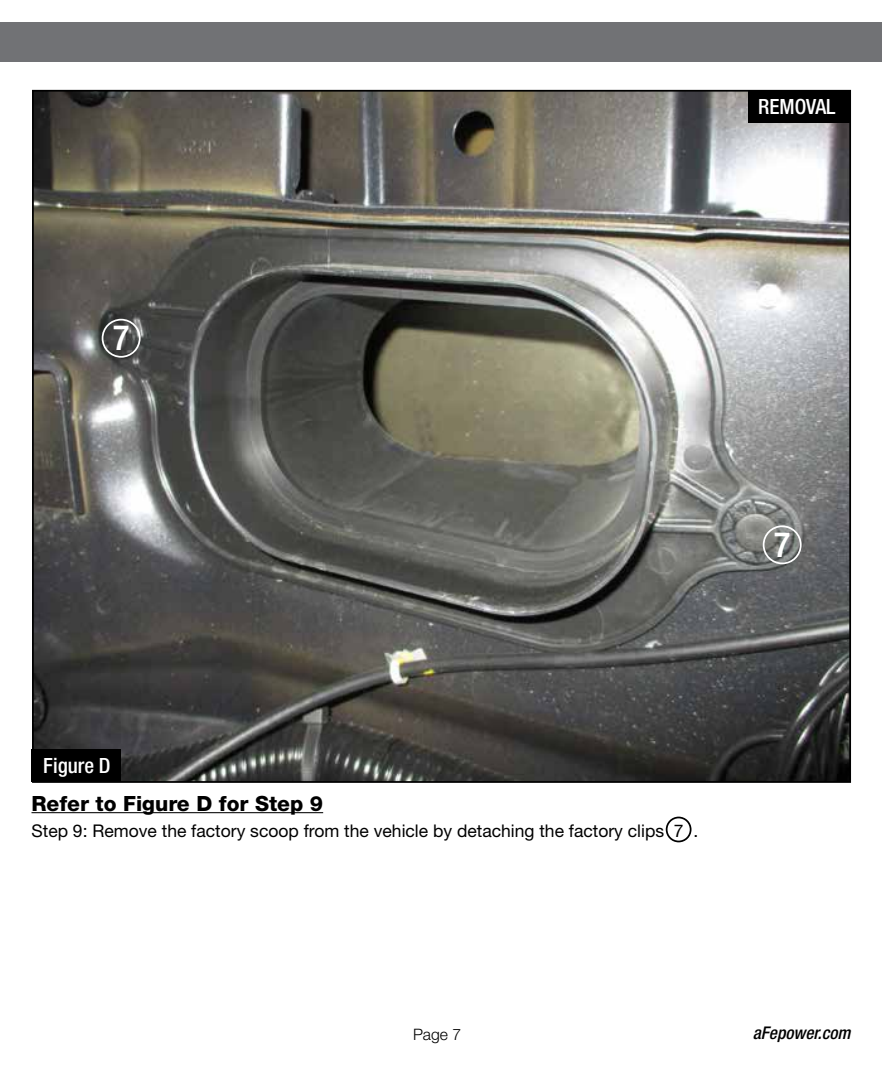
<style>
.page{position:relative;width:882px;height:1071px;background:#fff}
.page>*{position:absolute;margin:0;border:0;box-sizing:border-box;transform-origin:0 0}
.t1{font:500 condensed 35px "Helvetica Neue";color:#fff}
.t2{font:800 21px "Helvetica Neue";color:#000}
.t3{font:500 condensed 21px "Helvetica Neue";color:#fff}
.t4{font:17.5px "Helvetica Neue";color:#000}
.t5{font:italic 500 condensed 17.5px "Helvetica Neue";color:#000}
.t6{font:300 15.75px "Helvetica Neue";color:#000}
</style>
<div class="page">
<div style="left:0;top:23px;width:882px;height:39px;background:#717275"></div>
<hr style="left:32px;top:812px;width:291px;height:1px;background:#000">
<img style="left:35px;top:93px;width:813px;height:687px">
<div style="left:32px;top:749px;width:89px;height:33px;background:#000"></div>
<div style="left:666px;top:817px;width:26px;height:25px;border:2px solid #000;border-radius:50%"></div>
<div style="left:763px;top:525px;width:39px;height:39px;border:2px solid #fff;border-radius:50%"></div>
<div style="left:748px;top:90px;width:103px;height:33px;background:#000"></div>
<div style="left:102px;top:319px;width:39px;height:39px;border:2px solid #fff;border-radius:50%"></div>
<p class="t3" style="left:758px;top:95px;width:79px">REMOVAL</p>
<h1 class="t1" style="left:113px;top:317px;width:18px">7</h1>
<h1 class="t1" style="left:774px;top:524px;width:18px">7</h1>
<p class="t3" style="left:43px;top:753px;width:69px">Figure D</p>
<p class="t2" style="left:32px;top:791px;width:293px">Refer to Figure D for Step 9</p>
<p class="t4" style="left:32px;top:820px;width:668px">Step 9: Remove the factory scoop from the vehicle by detaching the factory clips 7 .</p>
<p class="t6" style="left:413px;top:1024px;width:50px">Page 7</p>
<p class="t5" style="left:753px;top:1023px;width:99px">aFepower.com</p>
</div>
